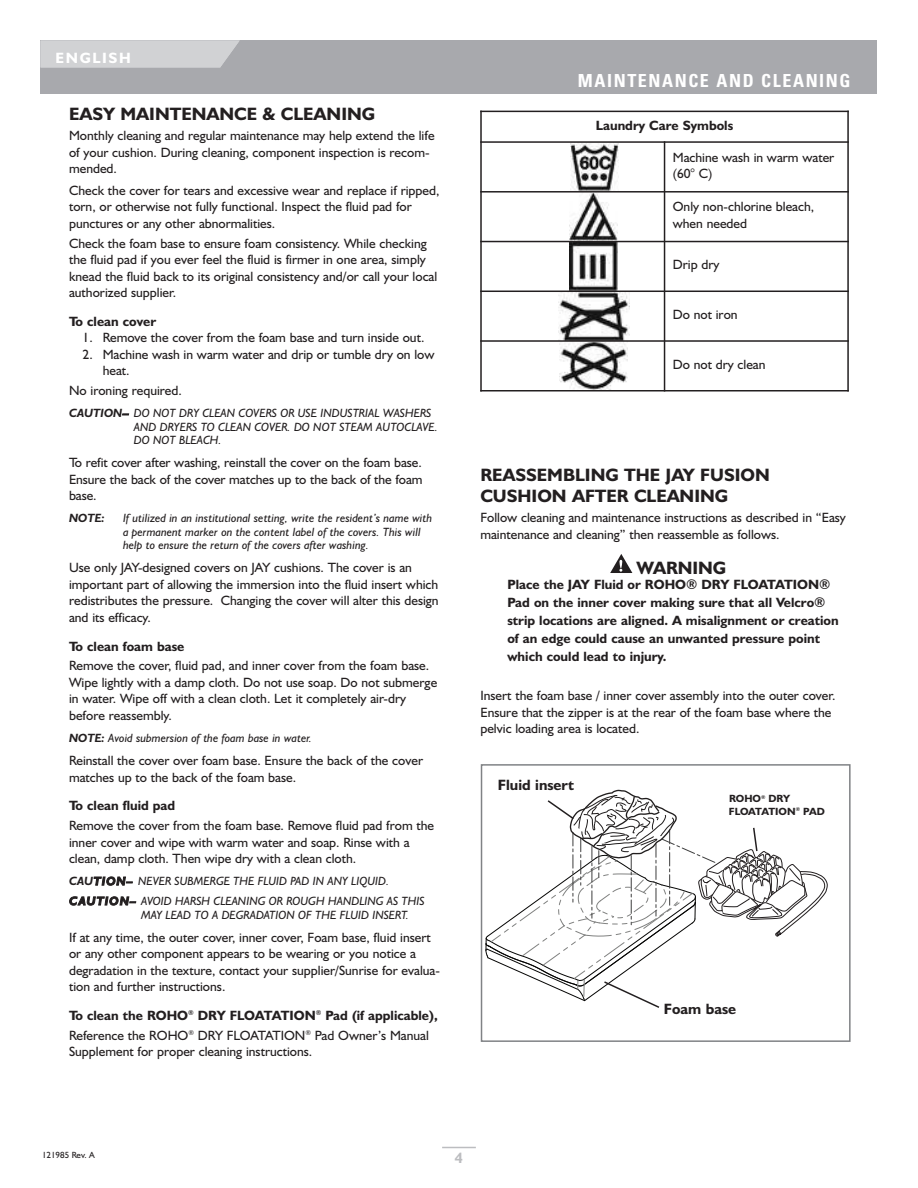
<style>
.page{position:relative;width:918px;height:1188px;background:#fff}
.page>*{position:absolute;margin:0;border:0;box-sizing:border-box;transform-origin:0 0}
.t1{font:700 18px/21.6px "Humanist 521 BT";color:#231f20}
.t2{font:700 condensed 18px "Univers";letter-spacing:.09em;color:#fff}
.t3{font:700 15px "Humanist 521 BT";color:#231f20}
.t4{font:700 15px "Humanist 521 BT";letter-spacing:.11em;color:#fff}
.t5{font:700 15px "Humanist 521 BT";color:#bcbdc0}
.t6{font:13.5px/16.5px "Humanist 521 BT";color:#231f20}
.t7{font:700 13.5px/18px "Humanist 521 BT";color:#231f20}
.t8{font:italic 12px/13.5px "Humanist 521 BT";color:#231f20}
.t9{font:italic 700 12px "Humanist 521 BT";color:#231f20}
.t10{font:700 10.5px/12.6px "Humanist 521 BT";color:#231f20}
.t11{font:9px "Humanist 521 BT";color:#231f20}
.s1{font-weight:700}
.s2{font-weight:400}
</style>
<div class="page">
<div style="left:40px;top:40px;width:838px;height:54px;background:#a8a9ad"></div>
<hr style="left:442px;top:1147px;width:34px;height:1px;background:#bcbdc0">
<svg style="left:40px;top:40px;width:200px;height:28px;background:#cecfd1"></svg>
<svg style="left:610px;top:554px;width:22px;height:19px"></svg>
<div style="left:481px;top:764px;width:370px;height:278px;border:2px solid #808285"></div>
<svg style="left:485px;top:790px;width:343px;height:218px"></svg>
<img style="left:570px;top:143px;width:49px;height:48px">
<img style="left:569px;top:193px;width:49px;height:48px">
<svg style="left:482px;top:242px;width:182px;height:49px"></svg>
<img style="left:558px;top:292px;width:71px;height:48px">
<img style="left:560px;top:342px;width:67px;height:48px">
<hr style="left:480px;top:111px;width:2px;height:281px;background:#231f20">
<hr style="left:664px;top:141px;width:1px;height:251px;background:#231f20">
<hr style="left:847px;top:111px;width:2px;height:281px;background:#231f20">
<hr style="left:480px;top:111px;width:369px;height:1px;background:#231f20">
<hr style="left:480px;top:141px;width:369px;height:2px;background:#231f20">
<hr style="left:480px;top:191px;width:369px;height:2px;background:#231f20">
<hr style="left:480px;top:241px;width:369px;height:1px;background:#231f20">
<hr style="left:480px;top:291px;width:369px;height:1px;background:#231f20">
<hr style="left:480px;top:340px;width:369px;height:2px;background:#231f20">
<hr style="left:480px;top:390px;width:369px;height:2px;background:#231f20">
<p class="t4" style="left:56px;top:52px;width:77px">ENGLISH</p>
<h1 class="t1" style="left:69px;top:105px;width:308px">EASY MAINTENANCE &amp; CLEANING</h1>
<p class="t6" style="left:69px;top:129px;width:367px">Monthly cleaning and regular maintenance may help extend the life of your cushion. During cleaning, component inspection is recom&shy;mended.</p>
<p class="t6" style="left:69px;top:184px;width:372px">Check the cover for tears and excessive wear and replace if ripped, torn, or otherwise not fully functional. Inspect the fluid pad for punctures or any other abnormalities.</p>
<p class="t6" style="left:69px;top:236px;width:370px">Check the foam base to ensure foam consistency. While checking the fluid pad if you ever feel the fluid is firmer in one area, simply knead the fluid back to its original consistency and/or call your local authorized supplier.</p>
<p class="t7" style="left:69px;top:314px;width:89px">To clean cover</p>
<p class="t6" style="left:83px;top:331px;width:343px">1. Remove the cover from the foam base and turn inside out.</p>
<p class="t6" style="left:103px;top:348px;width:333px;text-indent:-20px">2. Machine wash in warm water and drip or tumble dry on low heat.</p>
<p class="t6" style="left:69px;top:384px;width:114px">No ironing required.</p>
<p class="t8" style="left:134px;top:408px;width:305px;text-indent:-65px"><span class="s1">CAUTION–</span> DO NOT DRY CLEAN COVERS OR USE INDUSTRIAL WASHERS<br>AND DRYERS TO CLEAN COVER. DO NOT STEAM AUTOCLAVE.<br>DO NOT BLEACH.</p>
<p class="t6" style="left:69px;top:456px;width:355px;text-align:justify">To refit cover after washing, reinstall the cover on the foam base.<br>Ensure the back of the cover matches up to the back of the foam base.</p>
<p class="t9" style="left:69px;top:514px;width:37px">NOTE:</p>
<p class="t8" style="left:123px;top:513px;width:311px">If utilized in an institutional setting, write the resident’s name with a permanent marker on the content label of the covers. This will help to ensure the return of the covers after washing.</p>
<p class="t6" style="left:69px;top:561px;width:371px">Use only JAY-designed covers on JAY cushions. The cover is an important part of allowing the immersion into the fluid insert which redistributes the pressure. Changing the cover will alter this design and its efficacy.</p>
<p class="t7" style="left:69px;top:639px;width:117px">To clean foam base</p>
<p class="t6" style="left:69px;top:659px;width:370px">Remove the cover, fluid pad, and inner cover from the foam base.<br>Wipe lightly with a damp cloth. Do not use soap. Do not submerge in water. Wipe off with a clean cloth. Let it completely air-dry before reassembly.</p>
<p class="t8" style="left:69px;top:733px;width:244px"><span class="s1">NOTE:</span> Avoid submersion of the foam base in water.</p>
<p class="t6" style="left:69px;top:754px;width:356px">Reinstall the cover over foam base. Ensure the back of the cover matches up to the back of the foam base.</p>
<p class="t7" style="left:69px;top:798px;width:108px">To clean fluid pad</p>
<p class="t6" style="left:69px;top:819px;width:367px">Remove the cover from the foam base. Remove fluid pad from the inner cover and wipe with warm water and soap. Rinse with a clean, damp cloth. Then wipe dry with a clean cloth.</p>
<p class="t8" style="left:69px;top:873px;width:357px;line-height:20px"><span class="s1">CAUTION–</span> NEVER SUBMERGE THE FLUID PAD IN ANY LIQUID.<br><span class="s1">CAUTION–</span> AVOID HARSH CLEANING OR ROUGH HANDLING AS THIS</p>
<p class="t8" style="left:141px;top:909px;width:269px">MAY LEAD TO A DEGRADATION OF THE FLUID INSERT.</p>
<p class="t6" style="left:69px;top:930px;width:372px">If at any time, the outer cover, inner cover, Foam base, fluid insert or any other component appears to be wearing or you notice a degradation in the texture, contact your supplier/Sunrise for evalua&shy;tion and further instructions.</p>
<p class="t7" style="left:69px;top:1007px;width:370px;line-height:19.8px">To clean the ROHO<sup>®</sup> DRY FLOATATION<sup>®</sup> Pad (if applicable),<br><span class="s2">Reference the ROHO</span><sup>®</sup> <span class="s2">DRY FLOATATION</span><sup>®</sup> <span class="s2">Pad Owner’s Manual</span></p>
<p class="t6" style="left:69px;top:1045px;width:245px">Supplement for proper cleaning instructions.</p>
<h1 class="t2" style="left:578px;top:74px;width:274px">MAINTENANCE AND CLEANING</h1>
<p class="t7" style="left:596px;top:118px;width:139px">Laundry Care Symbols</p>
<p class="t6" style="left:673px;top:150px;width:163px">Machine wash in warm water (60° C)</p>
<p class="t6" style="left:673px;top:200px;width:143px">Only non-chlorine bleach, when needed</p>
<p class="t6" style="left:673px;top:258px;width:48px">Drip dry</p>
<p class="t6" style="left:673px;top:308px;width:66px">Do not iron</p>
<p class="t6" style="left:673px;top:358px;width:94px">Do not dry clean</p>
<h1 class="t1" style="left:480px;top:466px;width:291px">REASSEMBLING THE JAY FUSION<br>CUSHION AFTER CLEANING</h1>
<p class="t6" style="left:480px;top:511px;width:367px">Follow cleaning and maintenance instructions as described in “Easy maintenance and cleaning” then reassemble as follows.</p>
<h1 class="t1" style="left:636px;top:559px;width:91px">WARNING</h1>
<p class="t7" style="left:507px;top:577px;width:333px">Place the JAY Fluid or ROHO® DRY FLOATATION® Pad on the inner cover making sure that all Velcro® strip locations are aligned. A misalignment or creation of an edge could cause an unwanted pressure point which could lead to injury.</p>
<p class="t6" style="left:480px;top:689px;width:357px">Insert the foam base / inner cover assembly into the outer cover.<br>Ensure that the zipper is at the rear of the foam base where the pelvic loading area is located.</p>
<p class="t3" style="left:498px;top:779px;width:78px">Fluid insert</p>
<p class="t10" style="left:729px;top:794px;width:97px">ROHO<sup>®</sup> DRY<br>FLOATATION<sup>®</sup> PAD</p>
<p class="t3" style="left:664px;top:1003px;width:74px">Foam base</p>
<p class="t11" style="left:42px;top:1152px;width:54px">121985 Rev. A</p>
<p class="t5" style="left:455px;top:1152px;width:10px">4</p>
</div>
